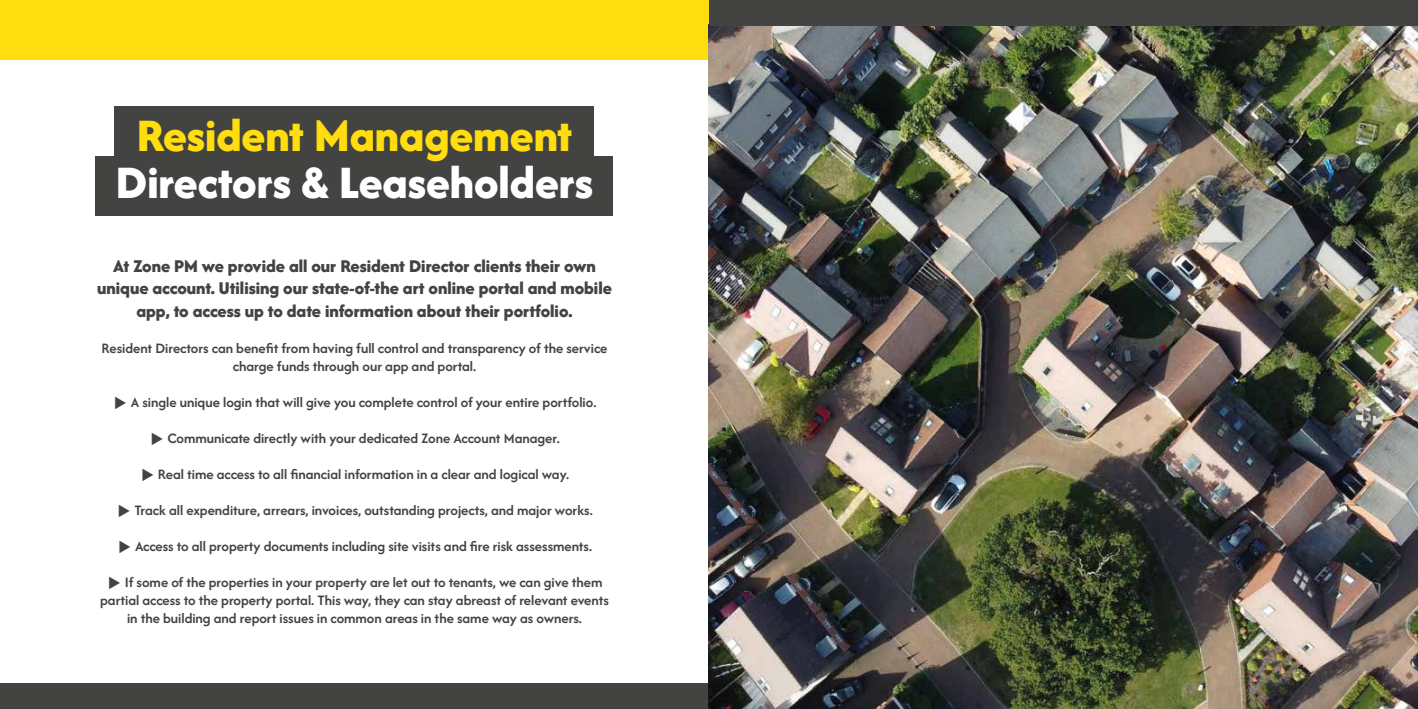
<style>
.page{position:relative;width:1418px;height:709px;background:#fff}
.page>*{position:absolute;margin:0;border:0;box-sizing:border-box;transform-origin:0 0}
.t1{font:800 48.38px "Afacad Flux";color:#fff}
.t2{font:800 48.38px "Afacad Flux";color:#ffdd0e}
.t3{font:800 18.75px/22.5px "Afacad Flux";color:#434342;text-align:center}
.t4{font:600 15px/18px "Afacad Flux";color:#434342;text-align:center}
</style>
<div class="page">
<div style="left:0;top:0;width:709px;height:59px;background:#ffdd0e"></div>
<div style="left:96px;top:157px;width:517px;height:59px;background:#434342"></div>
<div style="left:115px;top:106px;width:479px;height:59px;background:#434342"></div>
<div style="left:0;top:683px;width:709px;height:26px;background:#434342"></div>
<img style="left:709px;top:25px;width:708px;height:684px">
<div style="left:709px;top:0;width:708px;height:25px;background:#434342"></div>
<h1 class="t2" style="left:137px;top:104px;width:437px">Resident Management</h1>
<h1 class="t1" style="left:116px;top:150px;width:479px">Directors &amp; Leaseholders</h1>
<p class="t3" style="left:97px;top:254px;width:516px">At Zone PM we provide all our Resident Director clients their own unique account. Utilising our state-of-the art online portal and mobile app, to access up to date information about their portfolio.</p>
<p class="t4" style="left:102px;top:339px;width:507px">Resident Directors can benefit from having full control and transparency of the service charge funds through our app and portal.</p>
<p class="t4" style="left:113px;top:393px;width:485px">▶ A single unique login that will give you complete control of your entire portfolio.</p>
<p class="t4" style="left:149px;top:429px;width:412px">▶ Communicate directly with your dedicated Zone Account Manager.</p>
<p class="t4" style="left:140px;top:465px;width:431px">▶ Real time access to all financial information in a clear and logical way.</p>
<p class="t4" style="left:116px;top:501px;width:478px">▶ Track all expenditure, arrears, invoices, outstanding projects, and major works.</p>
<p class="t4" style="left:117px;top:537px;width:476px">▶ Access to all property documents including site visits and fire risk assessments.</p>
<p class="t4" style="left:100px;top:573px;width:510px">▶ If some of the properties in your property are let out to tenants, we can give them partial access to the property portal. This way, they can stay abreast of relevant events in the building and report issues in common areas in the same way as owners.</p>
</div>
